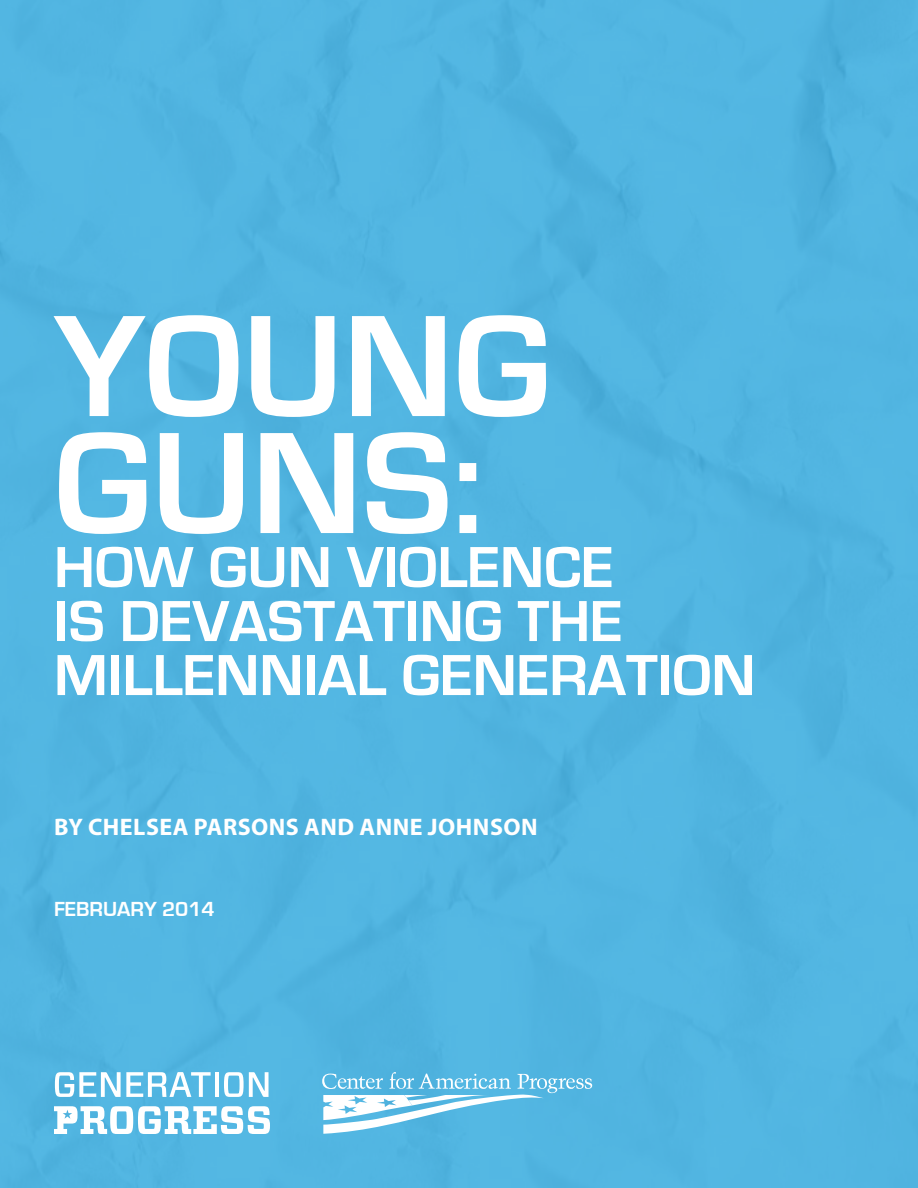
<style>
.page{position:relative;width:918px;height:1188px;background:#52b6e2}
.page>*{position:absolute;margin:0;border:0;box-sizing:border-box;transform-origin:0 0}
.t1{font:700 150px/117px "Eurostile";color:#fff}
.t2{font:700 60px/54px "Eurostile";color:#fff}
.t3{font:700 24px "Myriad Pro";letter-spacing:.02em;color:#fff}
.t4{font:700 21px "Eurostile";color:#fff}
</style>
<div class="page">
<svg style="left:55px;top:1072px;width:156px;height:25px"></svg>
<hr style="left:215px;top:1072px;width:4px;height:25px;background:#fff">
<svg style="left:224px;top:1072px;width:45px;height:25px"></svg>
<svg style="left:54px;top:1106px;width:216px;height:28px"></svg>
<svg style="left:322px;top:1072px;width:270px;height:62px"></svg>
<h1 class="t1" style="left:54px;top:313px;width:498px">YOUNG<br>GUNS:</h1>
<p class="t2" style="left:54px;top:542px;width:703px">HOW GUN VIOLENCE<br>IS DEVASTATING THE<br>MILLENNIAL GENERATION</p>
<p class="t3" style="left:54px;top:811px;width:485px">BY CHELSEA PARSONS AND ANNE JOHNSON</p>
<p class="t4" style="left:54px;top:899px;width:162px">FEBRUARY 2014</p>
</div>
